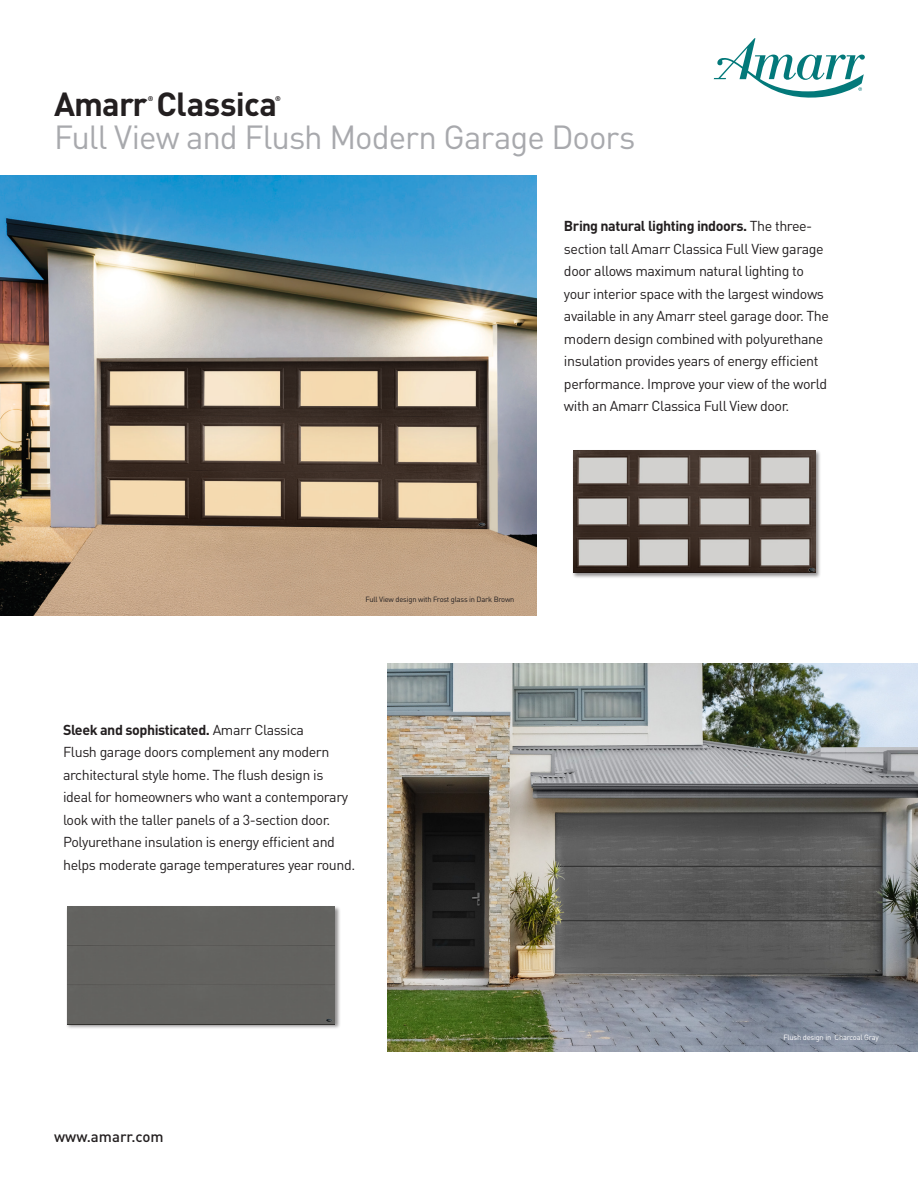
<style>
.page{position:relative;width:918px;height:1188px;background:#fff}
.page>*{position:absolute;margin:0;border:0;box-sizing:border-box;transform-origin:0 0}
.t1{font:33px "DIN";letter-spacing:-.03em;color:#a8a9ad}
.t2{font:700 33px "DIN";letter-spacing:-.025em;color:#231f20}
.t3{font:500 15px "DIN";color:#231f20}
.t4{font:14.25px/22.5px "DIN";letter-spacing:-.03em;color:#231f20}
.t5{font:7.5px "DIN";letter-spacing:-.025em;color:#231f20}
.t6{font:7.5px "DIN";letter-spacing:-.025em;color:#fff}
.t7{font:700 6.75px "DIN";color:#231f20}
.s1{font-weight:700}
</style>
<div class="page">
<img style="left:0;top:176px;width:537px;height:440px">
<img style="left:388px;top:663px;width:530px;height:388px">
<div style="left:572px;top:450px;width:250px;height:129px;background:#231f20;opacity:.5"></div>
<img style="left:573px;top:451px;width:242px;height:122px">
<div style="left:66px;top:906px;width:275px;height:124px;background:#231f20;opacity:.5"></div>
<div style="left:67px;top:907px;width:268px;height:117px;background:#63625f"></div>
<svg style="left:479px;top:522px;width:7px;height:4px"></svg>
<svg style="left:808px;top:568px;width:7px;height:4px"></svg>
<svg style="left:714px;top:38px;width:151px;height:60px"></svg>
<p class="t2" style="left:54px;top:82px;width:225px">Amarr Classica</p>
<p class="t7" style="left:148px;top:94px;width:7px">®</p>
<p class="t7" style="left:275px;top:94px;width:7px">®</p>
<p class="t1" style="left:54px;top:116px;width:583px">Full View and Flush Modern Garage Doors</p>
<p class="t4" style="left:564px;top:215px;width:267px"><span class="s1">Bring natural lighting indoors.</span> The three&shy;section tall Amarr Classica Full View garage door allows maximum natural lighting to your interior space with the largest windows available in any Amarr steel garage door. The modern design combined with polyurethane insulation provides years of energy efficient performance. Improve your view of the world with an Amarr Classica Full View door.</p>
<p class="t5" style="left:366px;top:595px;width:150px">Full View design with Frost glass in Dark Brown</p>
<p class="t4" style="left:63px;top:718px;width:294px"><span class="s1">Sleek and sophisticated.</span> Amarr Classica<br>Flush garage doors complement any modern architectural style home. The flush design is ideal for homeowners who want a contemporary look with the taller panels of a 3-section door.<br>Polyurethane insulation is energy efficient and helps moderate garage temperatures year round.</p>
<p class="t3" style="left:54px;top:1127px;width:111px">www.amarr.com</p>
<p class="t6" style="left:783px;top:1032px;width:97px">Flush design in Charcoal Gray</p>
</div>
